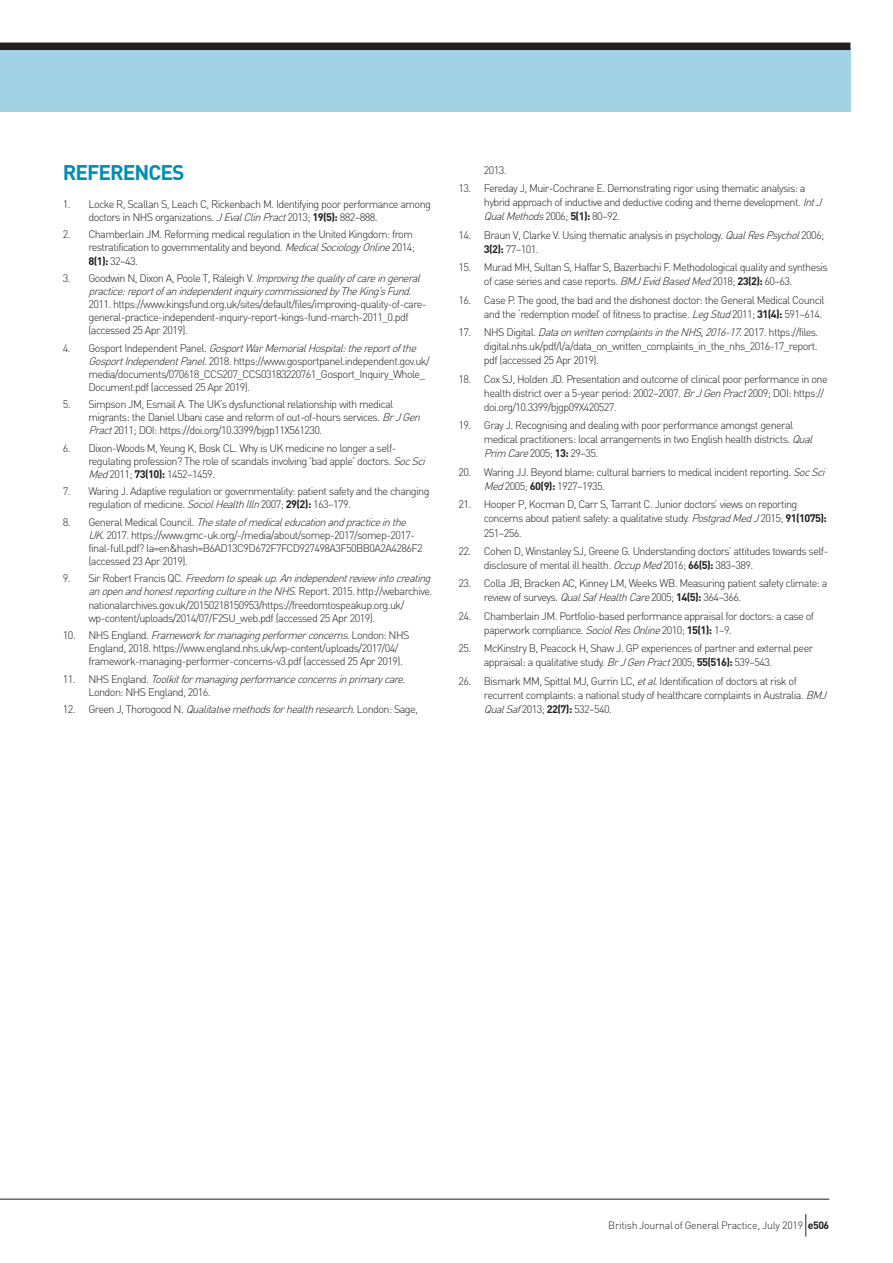
<style>
.page{position:relative;width:893px;height:1263px;background:#fff}
.page>*{position:absolute;margin:0;border:0;box-sizing:border-box;transform-origin:0 0}
.t1{font:700 21px "DIN";letter-spacing:-.05em;color:#008fb3}
.t2{font:300 10.8px/13px "DIN";letter-spacing:-.055em;color:#231f20}
.t3{font:italic 300 10.8px/13px "DIN";color:#231f20}
.t4{font:300 10.5px "DIN";letter-spacing:-.025em;color:#231f20}
.s1{font-style:italic}
.s2{font-weight:700}
.s3{font-style:normal}
</style>
<div class="page">
<div style="left:0;top:48px;width:850px;height:64px;background:#a2d2e3"></div>
<div style="left:0;top:43px;width:850px;height:7px;background:#231f20"></div>
<hr style="left:0;top:1199px;width:829px;height:1px;background:#231f20">
<svg style="left:805px;top:1214px;width:1px;height:22px"></svg>
<h1 class="t1" style="left:63px;top:159px;width:123px">REFERENCES</h1>
<p class="t2" style="left:88px;top:197px;width:344px;text-indent:-26px">1. Locke R, Scallan S, Leach C, Rickenbach M. Identifying poor performance among doctors in NHS organizations. <span class="s1">JEvalClinPract</span>2013; <span class="s2">19(5):</span> 882–888.</p>
<p class="t2" style="left:88px;top:228px;width:328px;text-indent:-26px">2. Chamberlain JM. Reforming medical regulation in the United Kingdom: from restratification to governmentality and beyond. <span class="s1">MedicalSociologyOnline</span>2014;<br><span class="s2">8(1):</span> 32–43.</p>
<p class="t2" style="left:88px;top:271px;width:340px;text-indent:-26px">3 . G o o d w i n N , D i x o n A , P o o le T , R a le i g h V. <span class="s1">Improvingthequalityofcareingeneral practice:reportofanindependentinquirycommissionedbyTheKing’sFund</span>.<br>2011. https://www.kingsfund.org.uk/sites/default/files/improving-quality-of-care&shy;general-practice-independent-inquiry-report-kings-fund-march-2011_0.pdf (accessed 25 Apr 2019).</p>
<p class="t2" style="left:88px;top:341px;width:343px;text-indent:-26px">4 . G o s p o rt I n d e p e n d e n t P a n e l . <span class="s1">GosportWarMemorialHospital:thereportofthe GosportIndependentPanel</span>. 2018. https://www.gosportpanel.independent.gov.uk/ media/documents/070618_CCS207_CCS03183220761_Gosport_Inquiry_Whole_ Document.pdf (accessed 25 Apr 2019).</p>
<p class="t2" style="left:88px;top:398px;width:337px;text-indent:-26px">5. Simpson JM, Esmail A. The UK’s dysfunctional relationship with medical migrants: the Daniel Ubani case and reform of out-of-hours services. <span class="s1">BrJGen<br>Pract</span>2011; DOI: https://doi.org/10.3399/bjgp11X561230.</p>
<p class="t2" style="left:88px;top:441px;width:341px;text-indent:-26px">6. Dixon-Woods M, Yeung K, Bosk CL. Why is UK medicine no longer a self&shy;regulating profession? The role of scandals involving 'bad apple' doctors. <span class="s1">SocSci<br>Med</span>2011; <span class="s2">73(10):</span> 1452–1459.</p>
<p class="t2" style="left:88px;top:485px;width:343px;text-indent:-26px">7. Waring J. Adaptive regulation or governmentality: patient safety and the changing regulation of medicine. <span class="s1">SociolHealthIlln</span>2007; <span class="s2">29(2):</span> 163–179.</p>
<p class="t2" style="left:88px;top:515px;width:336px;text-indent:-26px">8 . G e n e ra l M e d i c a l C o u n c i l . <span class="s1">Thestateofmedicaleducationandpracticeinthe UK.</span>2017. https://www.gmc-uk.org/-/media/about/somep-2017/somep-2017- final-full.pdf? la=en&amp;hash=B6AD13C9D672F7FCD927498A3F50BB0A2A4286F2 (accessed 23 Apr 2019).</p>
<p class="t2" style="left:88px;top:572px;width:347px;text-indent:-26px">9 . S i r R o b e r t F r a n c i s Q C . <span class="s1">Freedom tospeakup.Anindependentreviewintocreating anopenandhonestreportingcultureintheNHS</span>. R e p o rt . 2 0 1 5 . h t t p : //w e b a rc h i v e . nationalarchives.gov.uk/20150218150953/https://freedomtospeakup.org.uk/ wp-content/uploads/2014/07/F2SU_web.pdf (accessed 25 Apr 2019).</p>
<p class="t2" style="left:88px;top:628px;width:323px;text-indent:-26px">1 0 . N H S E n g l a n d . <span class="s1">Frameworkformanagingperformerconcerns</span>. L o n d o n : N H S<br>England, 2018. https://www.england.nhs.uk/wp-content/uploads/2017/04/ framework-managing-performer-concerns-v3.pdf (accessed 25 Apr 2019).</p>
<p class="t3" style="left:88px;top:672px;width:320px;text-indent:-26px"><span class="s3">1 1 . N H S E n g l a n d .</span> Toolkitformanagingperformanceconcernsinprimarycare<span class="s3">.<br>London: NHS England, 2016.</span></p>
<p class="t3" style="left:63px;top:702px;width:357px"><span class="s3">1 2 . G re e n J , T h o ro g o o d N .</span> Qualitativemethodsforhealthresearch.<span class="s3">L o n d o n : S a g e ,</span></p>
<p class="t2" style="left:484px;top:163px;width:24px">2013.</p>
<p class="t2" style="left:484px;top:181px;width:343px;line-height:14.1px;text-indent:-26px">13. Fereday J, Muir-Cochrane E. Demonstrating rigor using thematic analysis: a hybrid approach of inductive and deductive coding and theme development. <span class="s1">IntJ<br>QualMethods</span>2006; <span class="s2">5(1):</span> 80–92.</p>
<p class="t2" style="left:484px;top:228px;width:342px;line-height:14.1px;text-indent:-26px">14. Braun V, Clarke V. Using thematic analysis in psychology. <span class="s1">QualResPsychol</span>2006;<br><span class="s2">3(2):</span> 77–101.</p>
<p class="t2" style="left:484px;top:260px;width:346px;line-height:14.1px;text-indent:-26px">15. Murad MH, Sultan S, Haffar S, Bazerbachi F. Methodological quality and synthesis of case series and case reports. <span class="s1">BMJEvidBasedMed</span>2018; <span class="s2">23(2):</span> 60–63.</p>
<p class="t2" style="left:458px;top:292px;width:368px;line-height:14.1px;text-align:right">16. Case P. The good, the bad and the dishonest doctor: the General Medical Council and the ‘redemption model’ of fitness to practise. <span class="s1">LegStud</span>2011; <span class="s2">31(4):</span> 591–614.</p>
<p class="t2" style="left:484px;top:325px;width:336px;line-height:14.1px;text-align:justify;text-indent:-26px">1 7 . N H S D i g i t a l . <span class="s1">DataonwrittencomplaintsintheNHS,2016-17</span>. 2 0 1 7 . h t t p s : //f i le s . digital.nhs.uk/pdf/l/a/data_on_written_complaints_in_the_nhs_2016-17_report. pdf (accessed 25 Apr 2019).</p>
<p class="t2" style="left:484px;top:372px;width:345px;line-height:14.1px;text-indent:-26px">18. Cox SJ, Holden JD. Presentation and outcome of clinical poor performance in one health district over a 5-year period: 2002–2007. <span class="s1">BrJGenPract</span>2009; DOI: https:// doi.org/10.3399/bjgp09X420527.</p>
<p class="t2" style="left:484px;top:418px;width:333px;line-height:14.1px;text-indent:-26px">19. Gray J. Recognising and dealing with poor performance amongst general medical practitioners: local arrangements in two English health districts. <span class="s1">Qual<br>Prim Care</span>2005; <span class="s2">13:</span> 29–35.</p>
<p class="t2" style="left:484px;top:465px;width:346px;line-height:14.1px;text-indent:-26px">20. Waring JJ. Beyond blame: cultural barriers to medical incident reporting. <span class="s1">SocSci<br>Med</span>2005; <span class="s2">60(9):</span> 1927–1935.</p>
<p class="t2" style="left:484px;top:497px;width:344px;line-height:14.1px;text-indent:-26px">21. Hooper P, Kocman D, Carr S, Tarrant C. Junior doctors’ views on reporting concerns about patient safety: a qualitative study. <span class="s1">PostgradMedJ</span>2015; <span class="s2">91(1075):<br></span>251–256.</p>
<p class="t2" style="left:484px;top:544px;width:346px;line-height:14.1px;text-indent:-26px">22. Cohen D, Winstanley SJ, Greene G. Understanding doctors’ attitudes towards self&shy;disclosure of mental ill health. <span class="s1">OccupMed</span>2016; <span class="s2">66(5):</span> 383–389.</p>
<p class="t2" style="left:484px;top:576px;width:345px;line-height:14.1px;text-indent:-26px">23. Colla JB, Bracken AC, Kinney LM, Weeks WB. Measuring patient safety climate: a review of surveys. <span class="s1">QualSafHealthCare</span>2005; <span class="s2">14(5):</span> 364–366.</p>
<p class="t2" style="left:484px;top:609px;width:332px;line-height:14.1px;text-indent:-26px">24. Chamberlain JM. Portfolio-based performance appraisal for doctors: a case of paperwork compliance. <span class="s1">SociolResOnline</span>2010; <span class="s2">15(1):</span> 1–9.</p>
<p class="t2" style="left:484px;top:641px;width:331px;line-height:14.1px;text-indent:-26px">25. McKinstry B, Peacock H, Shaw J. GP experiences of partner and external peer appraisal: a qualitative study. <span class="s1">BrJGenPract</span>2005; <span class="s2">55(516):</span> 539–543.</p>
<p class="t2" style="left:484px;top:674px;width:347px;line-height:14.1px;text-indent:-26px">26. Bismark MM, Spittal MJ, Gurrin LC, <span class="s1">etal</span>. Identification of doctors at risk of recurrent complaints: a national study of healthcare complaints in Australia. <span class="s1">BMJ<br>QualSaf</span>2013; <span class="s2">22(7):</span> 532–540.</p>
<p class="t4" style="left:608px;top:1218px;width:222px">British Journal of General Practice, July 2019 <span class="s2">e506</span></p>
</div>
